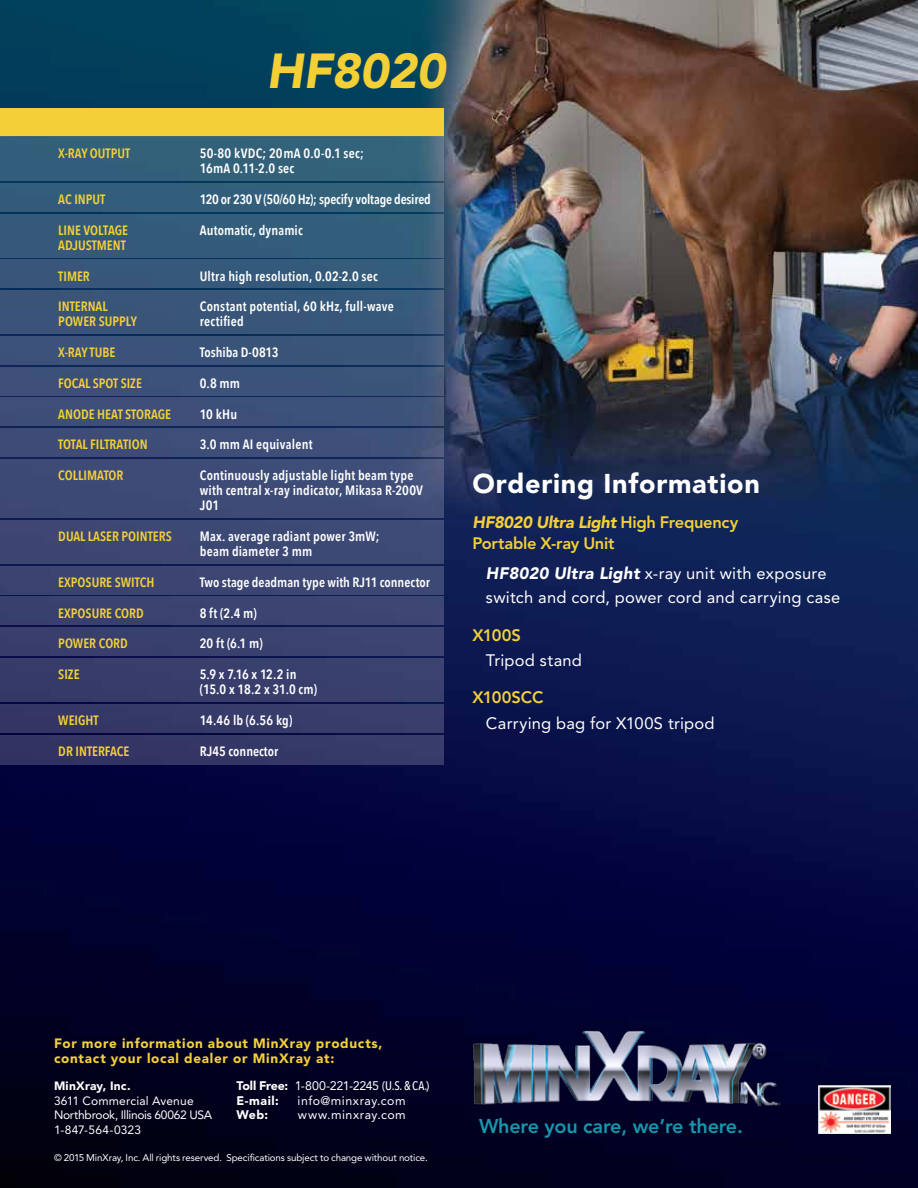
<style>
.page{position:relative;width:918px;height:1188px;background:#fff}
.page>*{position:absolute;margin:0;border:0;box-sizing:border-box;transform-origin:0 0}
.t1{font:italic 900 48.75px "Avenir";letter-spacing:-.01em;color:#f4d036}
.t2{font:900 27px "Avenir";letter-spacing:.03em;color:#fff}
.t3{font:800 19.8px "Avenir";letter-spacing:-.01em;color:#1796ac}
.t4{font:16.5px/24px "Avenir";letter-spacing:.015em;color:#fff}
.t5{font:800 16.5px/21px "Avenir";letter-spacing:-.02em;color:#f4d036}
.t6{font:600 13.5px/15px "Avenir Next Condensed";letter-spacing:.01em;color:#fff}
.t7{font:600 13.5px/15px "Avenir Next Condensed";color:#f4d036}
.t8{font:900 13.5px/15px "Avenir";letter-spacing:.055em;color:#f4d036}
.t9{font:600 13.5px "Avenir Next Condensed";letter-spacing:-.015em;color:#fff}
.t10{font:600 13.5px/15px "Avenir Next Condensed";letter-spacing:-.025em;color:#fff}
.t11{font:900 12.3px/14.5px "Avenir";letter-spacing:.045em;color:#fff}
.t12{font:12.3px "Avenir";letter-spacing:.04em;color:#fff}
.t13{font:12px/14.5px "Avenir";letter-spacing:-.01em;color:#fff}
.t14{font:900 12px "Avenir";letter-spacing:.02em;color:#fff}
.t15{font:9.75px "Avenir";letter-spacing:-.01em;color:#fff}
.s1{font-weight:900;font-style:italic}
.s2{font-weight:400}
.s3{font-family:"Avenir Next Condensed";font-weight:500}
</style>
<div class="page">
<img style="left:0;top:0;width:918px;height:1188px">
<div style="left:0;top:260px;width:444px;height:28px;background:#36587a"></div>
<div style="left:0;top:290px;width:444px;height:44px;background:#39567a"></div>
<div style="left:0;top:214px;width:444px;height:43px;background:#335c7a"></div>
<div style="left:0;top:566px;width:444px;height:28px;background:#3c4572"></div>
<div style="left:0;top:398px;width:444px;height:28px;background:#3e4e79"></div>
<div style="left:0;top:520px;width:444px;height:44px;background:#3d4975"></div>
<div style="left:0;top:459px;width:444px;height:59px;background:#3f4b77"></div>
<div style="left:0;top:183px;width:444px;height:28px;background:#325e7c"></div>
<div style="left:0;top:597px;width:444px;height:28px;background:#3a4370"></div>
<div style="left:0;top:108px;width:444px;height:73px;background:#32617a"></div>
<div style="left:0;top:627px;width:444px;height:29px;background:#3a416e"></div>
<div style="left:0;top:704px;width:444px;height:28px;background:#363a69"></div>
<div style="left:0;top:735px;width:444px;height:29px;background:#353667"></div>
<div style="left:0;top:658px;width:444px;height:44px;background:#383e6c"></div>
<div style="left:0;top:336px;width:444px;height:29px;background:#3a547a"></div>
<div style="left:0;top:367px;width:444px;height:28px;background:#3d527a"></div>
<div style="left:0;top:428px;width:444px;height:29px;background:#3e4e79"></div>
<img style="left:467px;top:1024px;width:319px;height:98px">
<div style="left:0;top:108px;width:444px;height:28px;background:#f4d036"></div>
<img style="left:819px;top:1085px;width:72px;height:49px">
<h1 class="t1" style="left:267px;top:42px;width:180px">HF8020</h1>
<p class="t7" style="left:58px;top:146px;width:73px">X-RAY OUTPUT</p>
<p class="t6" style="left:200px;top:146px;width:166px">50-80 kVDC; 20mA 0.0-0.1 sec;<br>16mA 0.11-2.0 sec</p>
<p class="t7" style="left:58px;top:191px;width:49px">AC INPUT</p>
<p class="t9" style="left:200px;top:188px;width:233px">120 or 230 V (50/60 Hz); specify voltage desired</p>
<p class="t7" style="left:58px;top:222px;width:71px">LINE VOLTAGE<br>ADJUSTMENT</p>
<p class="t6" style="left:200px;top:222px;width:105px">Automatic, dynamic</p>
<p class="t7" style="left:58px;top:268px;width:33px">TIMER</p>
<p class="t6" style="left:200px;top:268px;width:180px">Ultra high resolution, 0.02-2.0 sec</p>
<p class="t7" style="left:58px;top:299px;width:80px">INTERNAL<br>POWER SUPPLY</p>
<p class="t6" style="left:200px;top:299px;width:196px">Constant potential, 60 kHz, full-wave rectified</p>
<p class="t7" style="left:58px;top:345px;width:58px">X-RAY TUBE</p>
<p class="t6" style="left:200px;top:345px;width:80px">Toshiba D-0813</p>
<p class="t7" style="left:58px;top:375px;width:85px">FOCAL SPOT SIZE</p>
<p class="t6" style="left:200px;top:375px;width:42px">0.8 mm</p>
<p class="t7" style="left:58px;top:406px;width:114px">ANODE HEAT STORAGE</p>
<p class="t6" style="left:200px;top:406px;width:39px">10 kHu</p>
<p class="t7" style="left:58px;top:437px;width:91px">TOTAL FILTRATION</p>
<p class="t6" style="left:200px;top:437px;width:114px">3.0 mm AI equivalent</p>
<p class="t7" style="left:58px;top:468px;width:67px">COLLIMATOR</p>
<p class="t6" style="left:200px;top:468px;width:225px">Continuously adjustable light beam type with central x-ray indicator, Mikasa R-200V<br>J01</p>
<p class="t7" style="left:58px;top:528px;width:115px">DUAL LASER POINTERS</p>
<p class="t6" style="left:200px;top:528px;width:181px">Max. average radiant power 3mW; beam diameter 3 mm</p>
<p class="t7" style="left:58px;top:574px;width:98px">EXPOSURE SWITCH</p>
<p class="t6" style="left:200px;top:574px;width:232px">Two stage deadman type with RJ11 connector</p>
<p class="t7" style="left:58px;top:605px;width:87px">EXPOSURE CORD</p>
<p class="t6" style="left:200px;top:605px;width:59px">8 ft (2.4 m)</p>
<p class="t7" style="left:58px;top:636px;width:71px">POWER CORD</p>
<p class="t6" style="left:200px;top:636px;width:64px">20 ft (6.1 m)</p>
<p class="t7" style="left:58px;top:667px;width:23px">SIZE</p>
<p class="t10" style="left:200px;top:667px;width:119px">5.9 x 7.16 x 12.2 in (15.0 x 18.2 x 31.0 cm)</p>
<p class="t7" style="left:58px;top:712px;width:42px">WEIGHT</p>
<p class="t6" style="left:200px;top:712px;width:94px">14.46 lb (6.56 kg)</p>
<p class="t7" style="left:58px;top:743px;width:28px">DR Interface</p>
<p class="t6" style="left:200px;top:743px;width:80px">RJ45 connector</p>
<h2 class="t2" style="left:472px;top:467px;width:289px">Ordering Information</h2>
<p class="t5" style="left:472px;top:511px;width:267px"><span class="s1">HF8020 Ultra Light</span> High Frequency<br>Portable X-ray Unit</p>
<p class="t4" style="left:486px;top:562px;width:356px"><span class="s1">HF8020 Ultra Light</span> x-ray unit with exposure switch and cord, power cord and carrying case</p>
<p class="t5" style="left:472px;top:624px;width:50px">X100S</p>
<p class="t4" style="left:486px;top:648px;width:97px">Tripod stand</p>
<p class="t5" style="left:472px;top:687px;width:72px">X100SCC</p>
<p class="t4" style="left:486px;top:711px;width:230px">Carrying bag for X100S tripod</p>
<p class="t8" style="left:54px;top:1036px;width:330px">For more information about MinXray products, contact your local dealer or MinXray at:</p>
<p class="t14" style="left:54px;top:1079px;width:78px">MinXray, Inc.</p>
<p class="t13" style="left:54px;top:1093px;width:160px">3611 Commercial Avenue<br>Northbrook, Illinois 60062 USA<br>1-847-564-0323</p>
<p class="t11" style="left:236px;top:1078px;width:195px">Toll Free: <span class="s2">1-800-221-2245 (</span><span class="s3">U.S. &amp; CA.</span><span class="s2">)<br></span>E-mail:</p>
<p class="t12" style="left:298px;top:1093px;width:110px">info@minxray.com</p>
<p class="t11" style="left:236px;top:1108px;width:33px">Web:</p>
<p class="t12" style="left:298px;top:1108px;width:109px">www.minxray.com</p>
<p class="t15" style="left:54px;top:1152px;width:375px">© 2015 MinXray, Inc. All rights reserved. Specifications subject to change without notice.</p>
<h3 class="t3" style="left:479px;top:1114px;width:265px">Where you care, we’re there.</h3>
</div>
